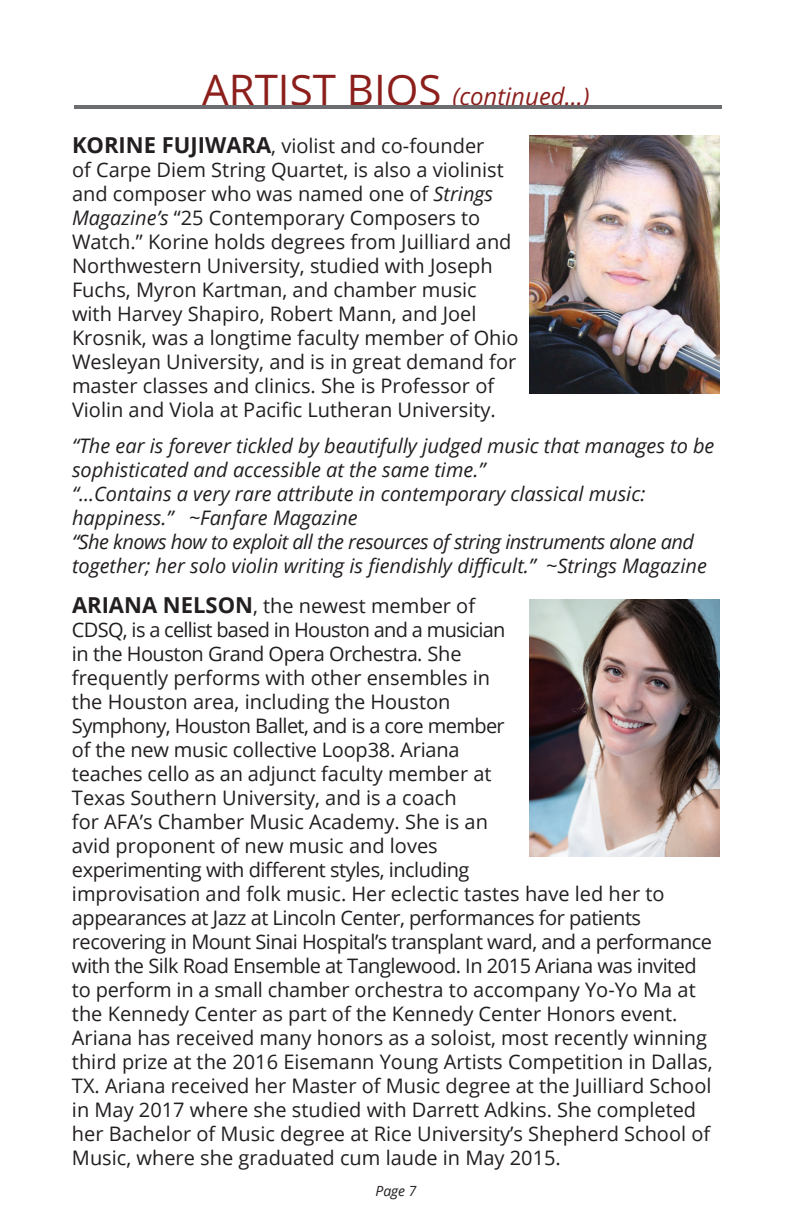
<style>
.page{position:relative;width:792px;height:1224px;background:#fff}
.page>*{position:absolute;margin:0;border:0;box-sizing:border-box;transform-origin:0 0}
.t1{font:italic 24px "Open Sans";color:#8c1f1c}
.t2{font:20px/24px "Open Sans";color:#231f20}
.t3{font:italic 20px/24px "Open Sans";color:#231f20}
.t4{font:italic 14px "Open Sans";color:#231f20}
.s1{font-style:normal;font-size:42px}
.s2{font-weight:700;font-size:22px}
.s3{font-style:italic}
</style>
<div class="page">
<hr style="left:74px;top:105px;width:648px;height:4px;background:#6c6d70">
<img style="left:529px;top:136px;width:191px;height:257px">
<img style="left:529px;top:600px;width:191px;height:257px">
<p class="t1" style="left:202px;top:80px;width:389px"><span class="s1">ARTIST BIOS</span> (continued...)</p>
<p class="t2" style="left:72px;top:133px;width:448px"><span class="s2">KORINE FUJIWARA</span>, violist and co-founder<br>of Carpe Diem String Quartet, is also a violinist and composer who was named one of <span class="s3">Strings Magazine’s</span> “25 Contemporary Composers to Watch.” Korine holds degrees from Juilliard and Northwestern University, studied with Joseph Fuchs, Myron Kartman, and chamber music with Harvey Shapiro, Robert Mann, and Joel Krosnik, was a longtime faculty member of Ohio Wesleyan University, and is in great demand for master classes and clinics. She is Professor of Violin and Viola at Pacific Lutheran University.</p>
<p class="t3" style="left:72px;top:433px;width:644px">“The ear is forever tickled by beautifully judged music that manages to be sophisticated and accessible at the same time.”<br>“...Contains a very rare attribute in contemporary classical music: happiness.” ~Fanfare Magazine<br>“She knows how to exploit all the resources of string instruments alone and together; her solo violin writing is fiendishly difficult.” ~Strings Magazine</p>
<p class="t2" style="left:72px;top:593px;width:642px"><span class="s2">ARIANA NELSON</span>, the newest member of<br>CDSQ, is a cellist based in Houston and a musician<br>in the Houston Grand Opera Orchestra. She<br>frequently performs with other ensembles in<br>the Houston area, including the Houston<br>Symphony, Houston Ballet, and is a core member<br>of the new music collective Loop38. Ariana<br>teaches cello as an adjunct faculty member at<br>Texas Southern University, and is a coach<br>for AFA’s Chamber Music Academy. She is an<br>avid proponent of new music and loves<br>experimenting with different styles, including<br>improvisation and folk music. Her eclectic tastes have led her to appearances at Jazz at Lincoln Center, performances for patients recovering in Mount Sinai Hospital’s transplant ward, and a performance with the Silk Road Ensemble at Tanglewood. In 2015 Ariana was invited to perform in a small chamber orchestra to accompany Yo-Yo Ma at the Kennedy Center as part of the Kennedy Center Honors event.<br>Ariana has received many honors as a soloist, most recently winning third prize at the 2016 Eisemann Young Artists Competition in Dallas, TX. Ariana received her Master of Music degree at the Juilliard School in May 2017 where she studied with Darrett Adkins. She completed her Bachelor of Music degree at Rice University’s Shepherd School of Music, where she graduated cum laude in May 2015.</p>
<p class="t4" style="left:375px;top:1182px;width:43px">Page 7</p>
</div>
